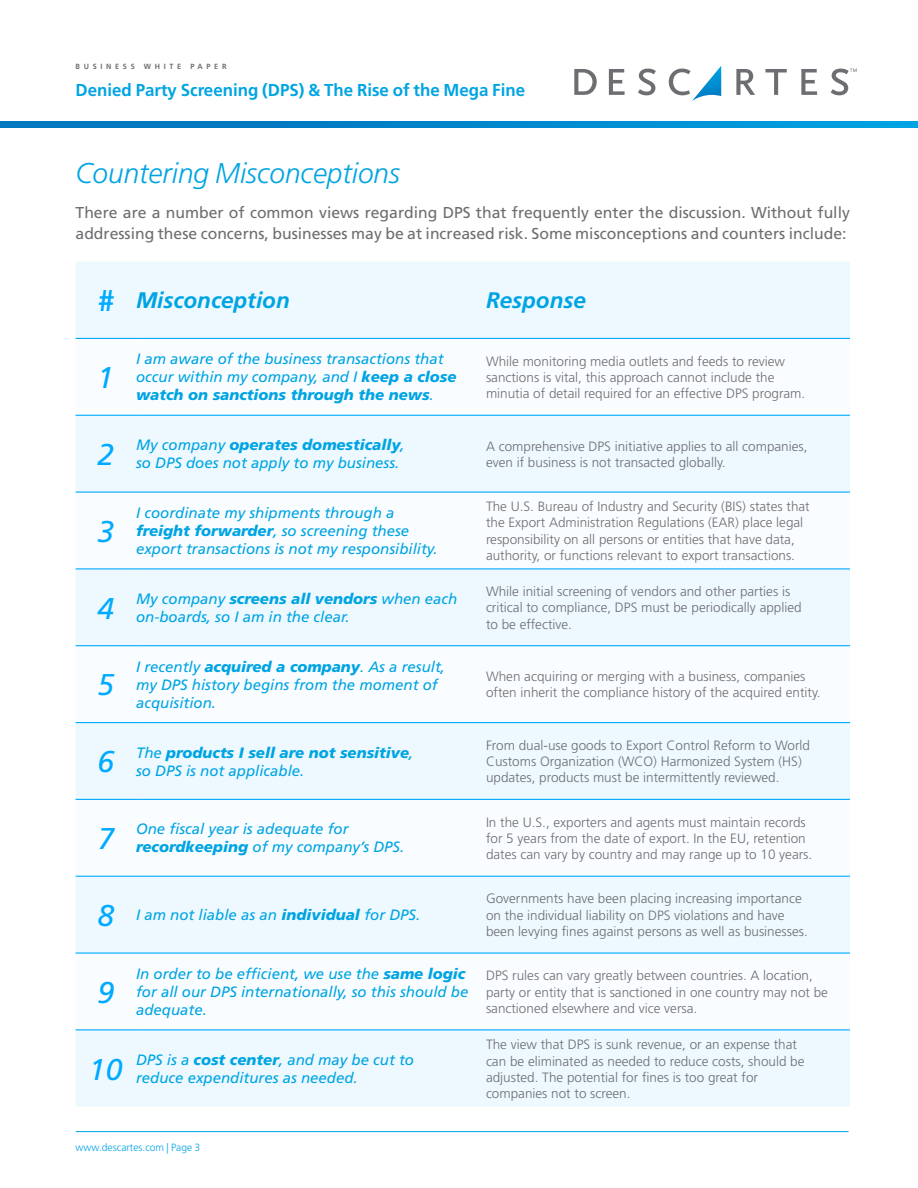
<style>
.page{position:relative;width:918px;height:1188px;background:#fff}
.page>*{position:absolute;margin:0;border:0;box-sizing:border-box;transform-origin:0 0}
.t1{font:italic 30px "Frutiger LT Std";color:#0af}
.t2{font:italic 300 28.5px "Frutiger LT Std";color:#00a4e3}
.t3{font:italic 700 22.5px "Frutiger LT Std";color:#00a4e3}
.t4{font:700 17.25px "Frutiger LT Std";color:#00a4e3}
.t5{font:15.75px/21px "Frutiger LT Std";color:#6d6e71}
.t6{font:italic 15px/18px "Frutiger LT Std";color:#00a4e3}
.t7{font:italic 900 15px/18px "Frutiger LT Std";color:#00a4e3}
.t8{font:300 13.5px/16.2px "Frutiger LT Std";color:#6d6e71}
.t9{font:300 10.5px "Frutiger LT Std";color:#00a4e3}
.t10{font:700 7.5px "Frutiger LT Std";letter-spacing:.5em;color:#6d6e71}
.s1{font-size:30px;color:#0af}
.s2{font-weight:900}
.s3{font-weight:400}
</style>
<div class="page">
<svg style="left:0;top:122px;width:918px;height:5px;background:#0087cd"></svg>
<svg style="left:574px;top:69px;width:23px;height:26px"></svg>
<svg style="left:609px;top:69px;width:16px;height:26px"></svg>
<svg style="left:638px;top:69px;width:18px;height:26px"></svg>
<svg style="left:669px;top:66px;width:52px;height:35px"></svg>
<svg style="left:736px;top:69px;width:19px;height:26px"></svg>
<svg style="left:765px;top:69px;width:22px;height:26px"></svg>
<svg style="left:801px;top:69px;width:16px;height:26px"></svg>
<svg style="left:831px;top:69px;width:26px;height:26px"></svg>
<hr style="left:76px;top:1131px;width:773px;height:1px;background:#00a4e3">
<div style="left:76px;top:262px;width:774px;height:845px;background:#edf9ff"></div>
<svg style="left:76px;top:339px;width:774px;height:690px"></svg>
<hr style="left:76px;top:338px;width:60px;height:1px;background:#0af">
<hr style="left:136px;top:338px;width:350px;height:1px;background:#0af">
<hr style="left:486px;top:338px;width:364px;height:1px;background:#0af">
<hr style="left:76px;top:415px;width:60px;height:1px;background:#0af">
<hr style="left:136px;top:415px;width:350px;height:1px;background:#0af">
<hr style="left:486px;top:415px;width:364px;height:1px;background:#0af">
<hr style="left:76px;top:492px;width:60px;height:1px;background:#0af">
<hr style="left:136px;top:492px;width:350px;height:1px;background:#0af">
<hr style="left:486px;top:492px;width:364px;height:1px;background:#0af">
<hr style="left:76px;top:568px;width:60px;height:1px;background:#0af">
<hr style="left:136px;top:568px;width:350px;height:1px;background:#0af">
<hr style="left:486px;top:568px;width:364px;height:1px;background:#0af">
<hr style="left:76px;top:645px;width:60px;height:1px;background:#0af">
<hr style="left:136px;top:645px;width:350px;height:1px;background:#0af">
<hr style="left:486px;top:645px;width:364px;height:1px;background:#0af">
<hr style="left:76px;top:722px;width:60px;height:1px;background:#0af">
<hr style="left:136px;top:722px;width:350px;height:1px;background:#0af">
<hr style="left:486px;top:722px;width:364px;height:1px;background:#0af">
<hr style="left:76px;top:799px;width:60px;height:1px;background:#0af">
<hr style="left:136px;top:799px;width:350px;height:1px;background:#0af">
<hr style="left:486px;top:799px;width:364px;height:1px;background:#0af">
<hr style="left:76px;top:876px;width:60px;height:1px;background:#0af">
<hr style="left:136px;top:876px;width:350px;height:1px;background:#0af">
<hr style="left:486px;top:876px;width:364px;height:1px;background:#0af">
<hr style="left:76px;top:952px;width:60px;height:2px;background:#0af">
<hr style="left:136px;top:952px;width:350px;height:2px;background:#0af">
<hr style="left:486px;top:952px;width:364px;height:2px;background:#0af">
<hr style="left:76px;top:1029px;width:60px;height:1px;background:#0af">
<hr style="left:136px;top:1029px;width:350px;height:1px;background:#0af">
<hr style="left:486px;top:1029px;width:364px;height:1px;background:#0af">
<p class="t10" style="left:76px;top:62px;width:152px">BUSINESS WHITE PAPER</p>
<p class="t4" style="left:76px;top:79px;width:451px">Denied Party Screening (DPS) &amp; The Rise of the Mega Fine</p>
<h2 class="t2" style="left:76px;top:157px;width:326px">Countering Misconceptions</h2>
<p class="t5" style="left:76px;top:202px;width:776px">There are a number of common views regarding DPS that frequently enter the discussion. Without fully addressing these concerns, businesses may be at increased risk. Some misconceptions and counters include:</p>
<h3 class="t3" style="left:98px;top:287px;width:194px"><span class="s1">#</span> Misconception</h3>
<h3 class="t3" style="left:486px;top:287px;width:101px">Response</h3>
<h1 class="t1" style="left:98px;top:360px;width:18px">1</h1>
<p class="t6" style="left:136px;top:350px;width:322px">I am aware of the business transactions that occur within my company, and I <span class="s2">keep a close watch on sanctions through the news</span>.</p>
<p class="t8" style="left:486px;top:353px;width:321px">While monitoring media outlets and feeds to review sanctions is vital, this approach cannot include the minutia of detail required for an effective DPS program.</p>
<h1 class="t1" style="left:98px;top:437px;width:18px">2</h1>
<p class="t6" style="left:136px;top:436px;width:270px">My company <span class="s2">operates domestically</span>, so DPS does not apply to my business.</p>
<p class="t8" style="left:486px;top:438px;width:323px">A comprehensive DPS initiative applies to all companies, even if business is not transacted globally.</p>
<h1 class="t1" style="left:98px;top:514px;width:18px">3</h1>
<p class="t6" style="left:136px;top:504px;width:303px">I coordinate my shipments through a <span class="s2">freight forwarder</span>, so screening these export transactions is not my responsibility.</p>
<p class="t8" style="left:486px;top:499px;width:325px">The U.S. Bureau of Industry and Security (BIS) states that the Export Administration Regulations (EAR) place legal responsibility on all persons or entities that have data, authority, or functions relevant to export transactions.</p>
<h1 class="t1" style="left:98px;top:591px;width:18px">4</h1>
<p class="t6" style="left:136px;top:590px;width:323px">My company <span class="s2">screens all vendors</span> when each on-boards, so I am in the clear.</p>
<p class="t8" style="left:486px;top:584px;width:317px">While initial screening of vendors and other parties is critical to compliance, DPS must be periodically applied to be effective.</p>
<h1 class="t1" style="left:98px;top:668px;width:18px">5</h1>
<p class="t6" style="left:136px;top:658px;width:310px">I recently <span class="s2">acquired a company</span>. As a result, my DPS history begins from the moment of acquisition.</p>
<p class="t8" style="left:486px;top:669px;width:336px">When acquiring or merging with a business, companies often inherit the compliance history of the acquired entity.</p>
<h1 class="t1" style="left:98px;top:744px;width:18px">6</h1>
<p class="t7" style="left:136px;top:743px;width:279px"><span class="s3">The</span> products I sell are not sensitive<span class="s3">, so DPS is not applicable.</span></p>
<p class="t8" style="left:486px;top:737px;width:326px">From dual-use goods to Export Control Reform to World<br>Customs Organization (WCO) Harmonized System (HS) updates, products must be intermittently reviewed.</p>
<h1 class="t1" style="left:98px;top:821px;width:18px">7</h1>
<p class="t6" style="left:136px;top:820px;width:270px">One fiscal year is adequate for <span class="s2">recordkeeping</span> of my company’s DPS.</p>
<p class="t8" style="left:486px;top:814px;width:328px">In the U.S., exporters and agents must maintain records for 5 years from the date of export. In the EU, retention dates can vary by country and may range up to 10 years.</p>
<p class="t6" style="left:98px;top:906px;width:324px"><span class="s1">8</span> I am not liable as an <span class="s2">individual</span> for DPS.</p>
<p class="t8" style="left:486px;top:891px;width:323px">Governments have been placing increasing importance on the individual liability on DPS violations and have been levying fines against persons as well as businesses.</p>
<h1 class="t1" style="left:98px;top:975px;width:18px">9</h1>
<p class="t6" style="left:136px;top:965px;width:334px">In order to be efficient, we use the <span class="s2">same logic </span>for all our DPS internationally, so this should be adequate.</p>
<p class="t8" style="left:486px;top:968px;width:344px">DPS rules can vary greatly between countries. A location, party or entity that is sanctioned in one country may not be sanctioned elsewhere and vice versa.</p>
<h1 class="t1" style="left:89px;top:1052px;width:35px">10</h1>
<p class="t6" style="left:136px;top:1051px;width:279px">DPS is a <span class="s2">cost center</span>, and may be cut to reduce expenditures as needed.</p>
<p class="t9" style="left:76px;top:1141px;width:126px">www.descartes.com | Page 3</p>
<p class="t8" style="left:486px;top:1037px;width:320px">The view that DPS is sunk revenue, or an expense that can be eliminated as needed to reduce costs, should be adjusted. The potential for fines is too great for companies not to screen.</p>
</div>
